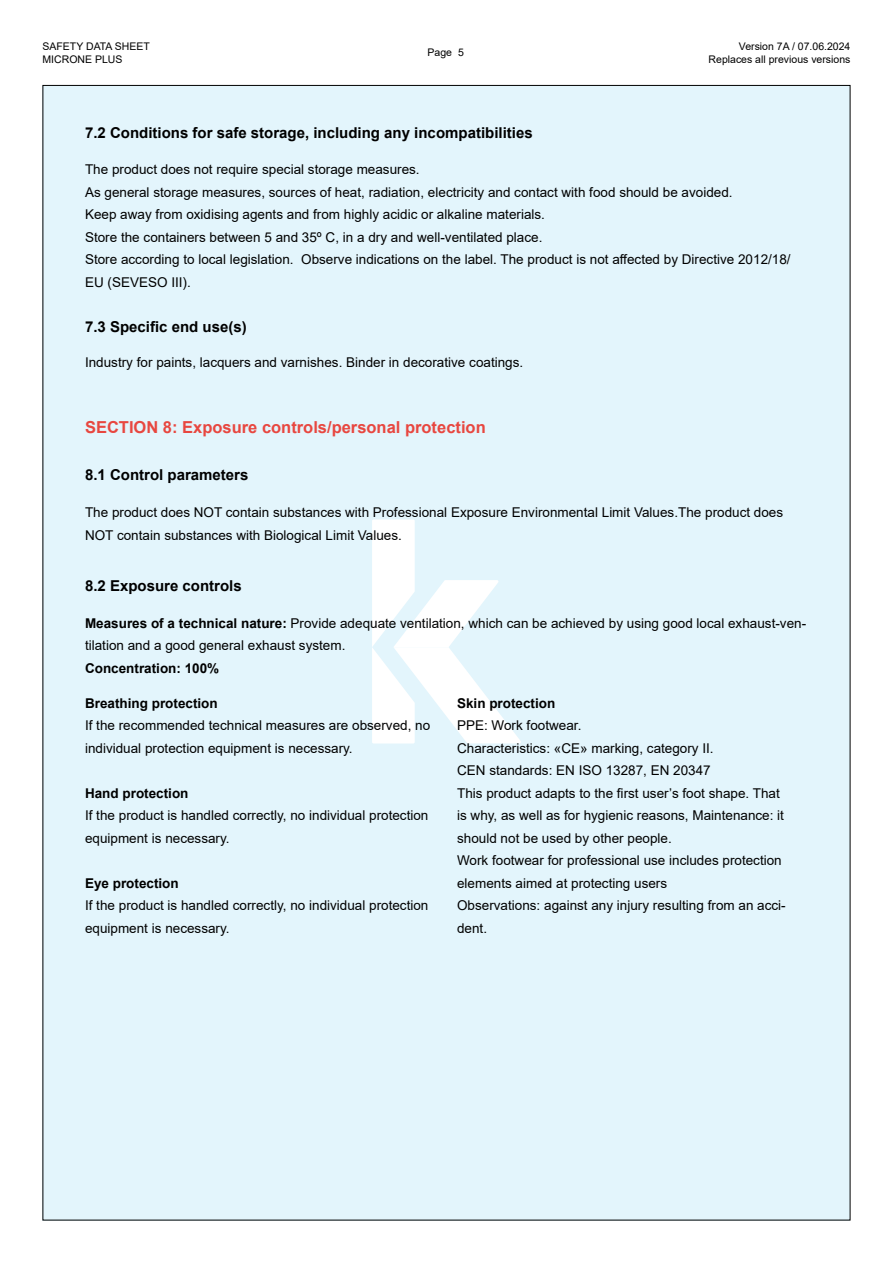
<style>
.page{position:relative;width:893px;height:1263px;background:#fff}
.page>*{position:absolute;margin:0;border:0;box-sizing:border-box;transform-origin:0 0}
.t1{font:700 16.5px "Arial";color:#e84740}
.t2{font:700 15px "Arial";color:#000}
.t3{font:13.5px/22.5px "Arial";color:#000}
.t4{font:700 13.5px "Arial";color:#000}
.t5{font:10.5px/12.6px "Arial";color:#000}
.s1{font-weight:700}
</style>
<div class="page">
<div style="left:43px;top:85px;width:807px;height:1135px;background:#e3f5fc"></div>
<svg style="left:372px;top:519px;width:149px;height:224px"></svg>
<p class="t5" style="left:43px;top:40px;width:109px">SAFETY DATA SHEET<br>MICRONE PLUS</p>
<p class="t5" style="left:709px;top:40px;width:143px;text-align:right">Version 7A / 07.06.2024<br>Replaces all previous versions</p>
<p class="t5" style="left:428px;top:46px;width:38px">Page 5</p>
<p class="t2" style="left:85px;top:123px;width:449px">7.2 Conditions for safe storage, including any incompatibilities</p>
<p class="t3" style="left:85px;top:158px;width:707px">The product does not require special storage measures.<br>As general storage measures, sources of heat, radiation, electricity and contact with food should be avoided.<br>Keep away from oxidising agents and from highly acidic or alkaline materials.<br>Store the containers between 5 and 35º C, in a dry and well-ventilated place.<br>Store according to local legislation. Observe indications on the label. The product is not affected by Directive 2012/18/ EU (SEVESO III).</p>
<p class="t2" style="left:85px;top:316px;width:163px">7.3 Specific end use(s)</p>
<p class="t3" style="left:85px;top:351px;width:440px">Industry for paints, lacquers and varnishes. Binder in decorative coatings.</p>
<p class="t1" style="left:85px;top:416px;width:402px">SECTION 8: Exposure controls/personal protection</p>
<p class="t2" style="left:85px;top:465px;width:165px">8.1 Control parameters</p>
<p class="t3" style="left:85px;top:501px;width:700px">The product does NOT contain substances with Professional Exposure Environmental Limit Values.The product does<br>NOT contain substances with Biological Limit Values.</p>
<p class="t2" style="left:85px;top:575px;width:158px">8.2 Exposure controls</p>
<p class="t3" style="left:85px;top:611px;width:723px"><span class="s1">Measures of a technical nature:</span> Provide adequate ventilation, which can be achieved by using good local exhaust-ven&shy;tilation and a good general exhaust system.</p>
<p class="t4" style="left:85px;top:658px;width:136px">Concentration: 100%</p>
<p class="t4" style="left:85px;top:693px;width:134px">Breathing protection</p>
<p class="t3" style="left:85px;top:714px;width:347px">If the recommended technical measures are observed, no individual protection equipment is necessary.</p>
<p class="t4" style="left:85px;top:783px;width:105px">Hand protection</p>
<p class="t3" style="left:85px;top:804px;width:345px">If the product is handled correctly, no individual protection equipment is necessary.</p>
<p class="t4" style="left:85px;top:873px;width:95px">Eye protection</p>
<p class="t3" style="left:85px;top:894px;width:345px">If the product is handled correctly, no individual protection equipment is necessary.</p>
<p class="t4" style="left:457px;top:693px;width:100px">Skin protection</p>
<p class="t3" style="left:457px;top:714px;width:330px">PPE: Work footwear.<br>Characteristics: «CE» marking, category II.<br>CEN standards: EN ISO 13287, EN 20347<br>This product adapts to the first user’s foot shape. That is why, as well as for hygienic reasons, Maintenance: it should not be used by other people.<br>Work footwear for professional use includes protection elements aimed at protecting users<br>Observations: against any injury resulting from an acci&shy;dent.</p>
</div>
